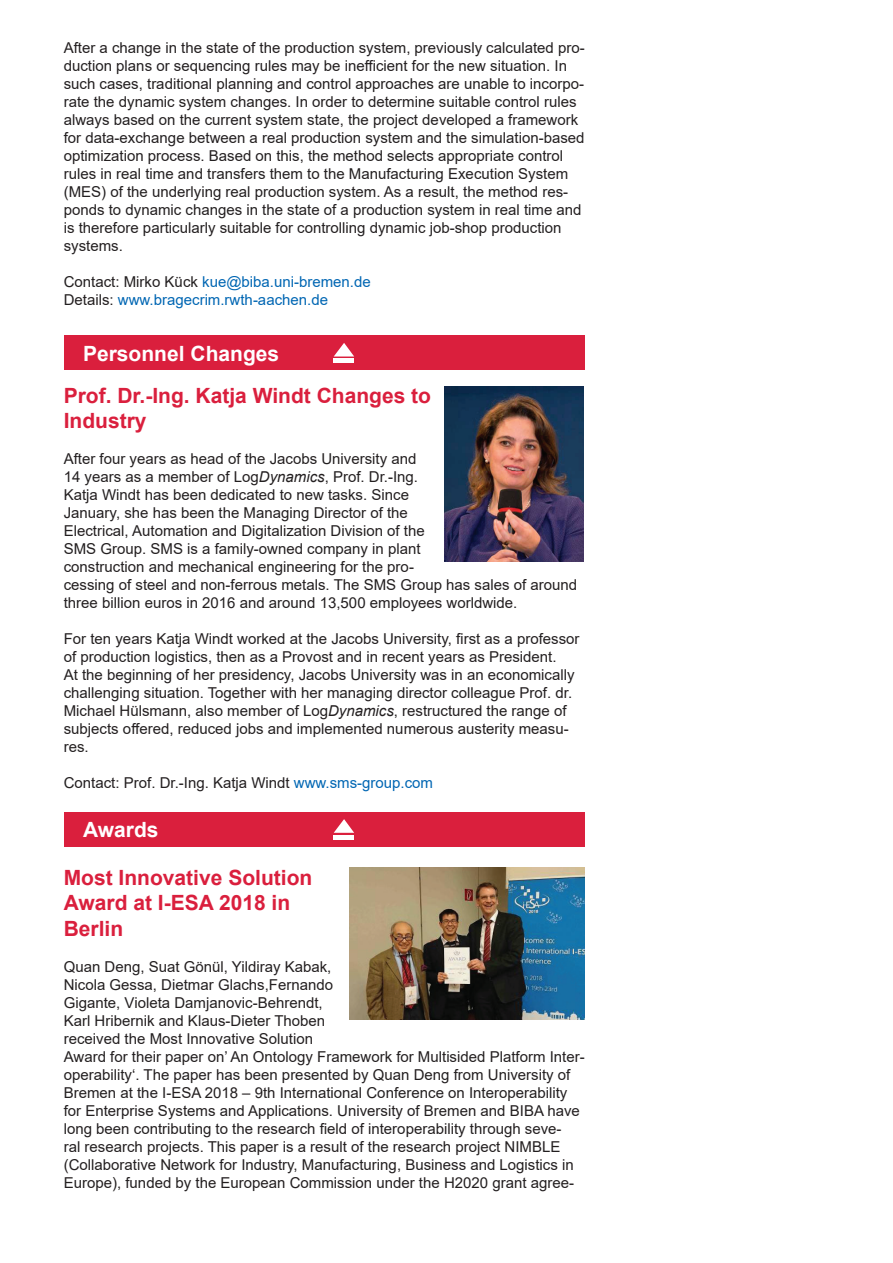
<style>
.page{position:relative;width:893px;height:1263px;background:#fff}
.page>*{position:absolute;margin:0;border:0;box-sizing:border-box;transform-origin:0 0}
.t1{font:700 21px/25.2px "Arial";color:#da1f3d}
.t2{font:700 21px "Arial";color:#fff}
.t3{font:15px/18px "Arial";color:#231f20}
.t4{font:15px/18px "Arial";color:#0166b3}
.s1{color:#231f20}
.s2{font-style:italic}
.s3{color:#0166b3}
</style>
<div class="page">
<div style="left:64px;top:336px;width:521px;height:34px;background:#da1f3d"></div>
<hr style="left:334px;top:359px;width:20px;height:4px;background:#fff">
<svg style="left:334px;top:343px;width:20px;height:13px"></svg>
<img style="left:444px;top:386px;width:140px;height:175px">
<div style="left:64px;top:812px;width:521px;height:34px;background:#da1f3d"></div>
<hr style="left:334px;top:835px;width:20px;height:4px;background:#fff">
<svg style="left:334px;top:819px;width:20px;height:14px"></svg>
<img style="left:349px;top:867px;width:236px;height:152px">
<p class="t3" style="left:64px;top:39px;width:522px">After a change in the state of the production system, previously calculated pro&shy;duction plans or sequencing rules may be inefficient for the new situation. In such cases, traditional planning and control approaches are unable to incorpo&shy;rate the dynamic system changes. In order to determine suitable control rules always based on the current system state, the project developed a framework for data-exchange between a real production system and the simulation-based optimization process. Based on this, the method selects appropriate control rules in real time and transfers them to the Manufacturing Execution System (MES) of the underlying real production system. As a result, the method res&shy;ponds to dynamic changes in the state of a production system in real time and is therefore particularly suitable for controlling dynamic job-shop production systems.</p>
<p class="t4" style="left:64px;top:273px;width:309px"><span class="s1">Contact: Mirko Kück</span> kue@biba.uni-bremen.de<br><span class="s1">Details:</span> www.bragecrim.rwth-aachen.de</p>
<h1 class="t2" style="left:83px;top:338px;width:198px">Personnel Changes</h1>
<h1 class="t1" style="left:64px;top:383px;width:369px">Prof. Dr.-Ing. Katja Windt Changes to<br>Industry</h1>
<p class="t3" style="left:64px;top:449px;width:515px">After four years as head of the Jacobs University and<br>14 years as a member of Log<span class="s2">Dynamics</span>, Prof. Dr.-Ing.<br>Katja Windt has been dedicated to new tasks. Since<br>January, she has been the Managing Director of the<br>Electrical, Automation and Digitalization Division of the<br>SMS Group. SMS is a family-owned company in plant<br>construction and mechanical engineering for the pro-<br>cessing of steel and non-ferrous metals. The SMS Group has sales of around three billion euros in 2016 and around 13,500 employees worldwide.</p>
<p class="t3" style="left:64px;top:629px;width:517px">For ten years Katja Windt worked at the Jacobs University, first as a professor of production logistics, then as a Provost and in recent years as President.<br>At the beginning of her presidency, Jacobs University was in an economically challenging situation. Together with her managing director colleague Prof. dr.<br>Michael Hülsmann, also member of Log<span class="s2">Dynamics</span>, restructured the range of subjects offered, reduced jobs and implemented numerous austerity measu&shy;res.</p>
<p class="t3" style="left:64px;top:773px;width:371px">Contact: Prof. Dr.-Ing. Katja Windt <span class="s3">www.sms-group.com</span></p>
<h1 class="t2" style="left:83px;top:815px;width:77px">Awards</h1>
<h1 class="t1" style="left:64px;top:865px;width:250px">Most Innovative Solution<br>Award at I-ESA 2018 in<br>Berlin</h1>
<p class="t3" style="left:64px;top:957px;width:522px">Quan Deng, Suat Gönül, Yildiray Kabak,<br>Nicola Gessa, Dietmar Glachs,Fernando<br>Gigante, Violeta Damjanovic-Behrendt,<br>Karl Hribernik and Klaus-Dieter Thoben<br>received the Most Innovative Solution<br>Award for their paper on’ An Ontology Framework for Multisided Platform Inter&shy;operability‘. The paper has been presented by Quan Deng from University of Bremen at the I-ESA 2018 – 9th International Conference on Interoperability for Enterprise Systems and Applications. University of Bremen and BIBA have long been contributing to the research field of interoperability through seve-<br>ral research projects. This paper is a result of the research project NIMBLE (Collaborative Network for Industry, Manufacturing, Business and Logistics in Europe), funded by the European Commission under the H2020 grant agree-</p>
</div>
